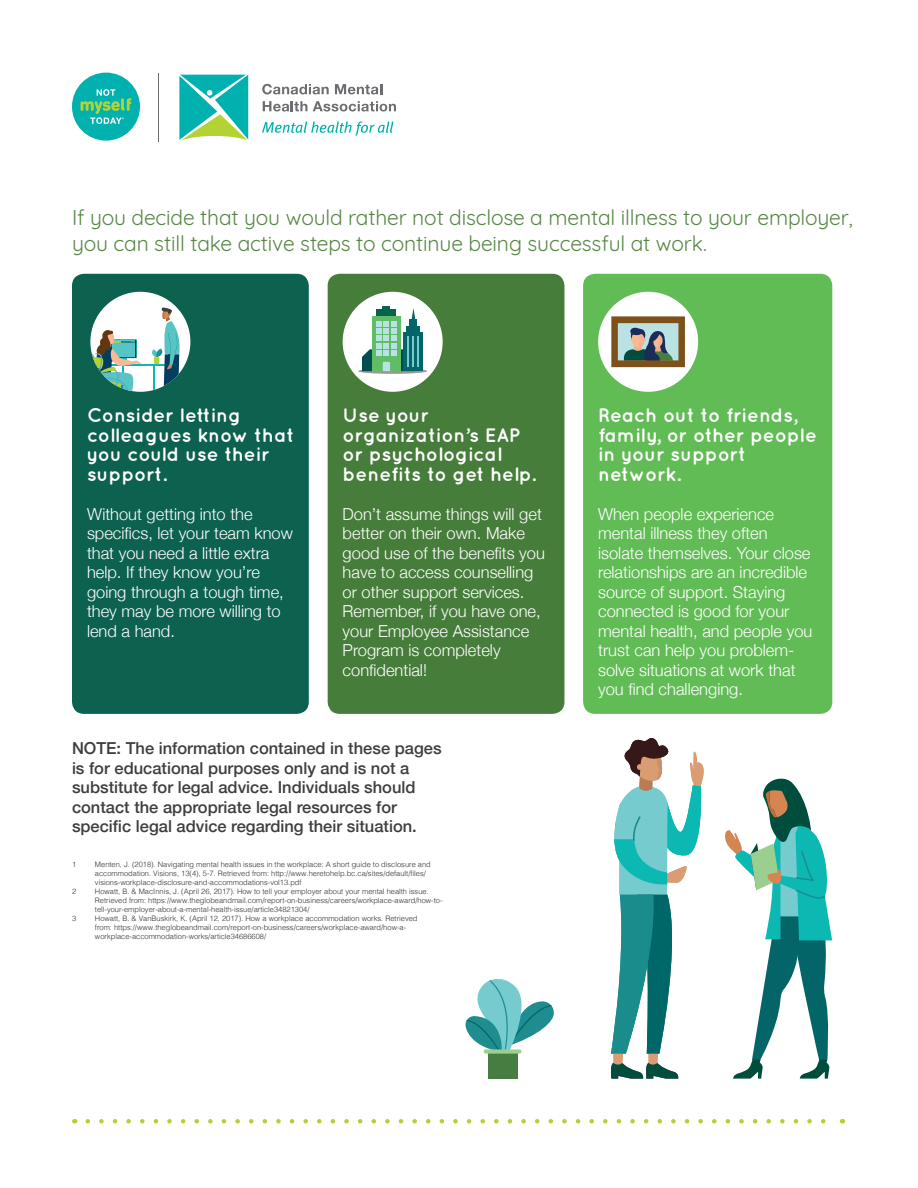
<style>
.page{position:relative;width:918px;height:1188px;background:#fff}
.page>*{position:absolute;margin:0;border:0;box-sizing:border-box;transform-origin:0 0}
.t1{font:21px/25.2px "Quicksand";letter-spacing:-.005em;color:#588645}
.t2{font:700 19.5px/19.5px "Quicksand";color:#fff}
.t3{font:300 16.5px/19.5px "Helvetica Neue";color:#fff}
.t4{font:500 16.5px/19.5px "Helvetica Neue";color:#3e3e3f}
.t5{font:300 7.5px "Helvetica";color:#303030}
</style>
<div class="page">
<svg style="left:179px;top:75px;width:69px;height:65px"></svg>
<svg style="left:262px;top:84px;width:67px;height:10px"></svg>
<svg style="left:335px;top:84px;width:47px;height:10px"></svg>
<svg style="left:263px;top:101px;width:44px;height:11px"></svg>
<svg style="left:313px;top:101px;width:83px;height:11px"></svg>
<svg style="left:262px;top:121px;width:131px;height:15px"></svg>
<hr style="left:158px;top:73px;width:1px;height:68px;background:#6c6d70">
<div style="left:72px;top:73px;width:68px;height:68px;background:#00b1b0;border-radius:50%"></div>
<svg style="left:81px;top:89px;width:50px;height:35px"></svg>
<svg style="left:88px;top:1119px;width:738px;height:5px"></svg>
<div style="left:72px;top:274px;width:237px;height:440px;background:#0c614f;border-radius:12px"></div>
<div style="left:328px;top:274px;width:236px;height:440px;background:#477d3a;border-radius:12px"></div>
<div style="left:583px;top:274px;width:249px;height:440px;background:#62bc55;border-radius:12px"></div>
<div style="left:343px;top:292px;width:100px;height:100px;background:#fff;border-radius:50%"></div>
<svg style="left:358px;top:368px;width:69px;height:6px"></svg>
<div style="left:383px;top:307px;width:7px;height:6px;background:#066350"></div>
<svg style="left:418px;top:333px;width:5px;height:38px"></svg>
<svg style="left:418px;top:326px;width:2px;height:15px"></svg>
<svg style="left:362px;top:308px;width:56px;height:63px"></svg>
<hr style="left:408px;top:337px;width:1px;height:30px;background:#75cbcd">
<hr style="left:413px;top:337px;width:1px;height:30px;background:#75cbcd">
<hr style="left:417px;top:337px;width:1px;height:30px;background:#75cbcd">
<div style="left:90px;top:292px;width:100px;height:100px;background:#fff;border-radius:50%"></div>
<svg style="left:90px;top:307px;width:92px;height:85px"></svg>
<div style="left:598px;top:292px;width:100px;height:100px;background:#fff;border-radius:50%"></div>
<svg style="left:611px;top:316px;width:74px;height:51px"></svg>
<svg style="left:611px;top:738px;width:93px;height:341px"></svg>
<svg style="left:725px;top:778px;width:107px;height:301px"></svg>
<svg style="left:465px;top:979px;width:89px;height:71px"></svg>
<div style="left:488px;top:1050px;width:29px;height:29px;background:#467e42"></div>
<div style="left:484px;top:1049px;width:38px;height:5px;background:#9bcf90;border-radius:2px"></div>
<p class="t1" style="left:72px;top:203px;width:782px">If you decide that you would rather not disclose a mental illness to your employer, you can still take active steps to continue being successful at work.</p>
<p class="t2" style="left:87px;top:405px;width:209px">Consider letting colleagues know that you could use their support.</p>
<p class="t3" style="left:87px;top:503px;width:207px">Without getting into the specifics, let your team know that you need a little extra help. If they know you’re going through a tough time, they may be more willing to lend a hand.</p>
<p class="t2" style="left:343px;top:405px;width:195px">Use your organization’s EAP or psychological benefits to get help.</p>
<p class="t3" style="left:343px;top:503px;width:204px">Don’t assume things will get better on their own. Make good use of the benefits you have to access counselling or other support services.<br>Remember, if you have one, your Employee Assistance<br>Program is completely confidential!</p>
<p class="t4" style="left:72px;top:737px;width:371px">NOTE: The information contained in these pages is for educational purposes only and is not a substitute for legal advice. Individuals should contact the appropriate legal resources for specific legal advice regarding their situation.</p>
<p class="t5" style="left:72px;top:858px;width:6px">1</p>
<p class="t5" style="left:95px;top:858px;width:337px">Menten, J. (2018). Navigating mental health issues in the workplace: A short guide to disclosure and</p>
<p class="t5" style="left:95px;top:867px;width:332px">accommodation. Visions, 13(4), 5-7. Retrieved from: http://www.heretohelp.bc.ca/sites/default/files/</p>
<p class="t5" style="left:95px;top:876px;width:208px">visions-workplace-disclosure-and-accommodations-vol13.pdf</p>
<p class="t5" style="left:72px;top:885px;width:6px">2</p>
<p class="t5" style="left:95px;top:885px;width:335px">Howatt, B. &amp; MacInnis, J. (April 26, 2017). How to tell your employer about your mental health issue.</p>
<p class="t5" style="left:95px;top:894px;width:349px">Retrieved from: https://www.theglobeandmail.com/report-on-business/careers/workplace-award/how-to-</p>
<p class="t5" style="left:95px;top:903px;width:216px">tell-your-employer-about-a-mental-health-issue/article34821304/</p>
<p class="t5" style="left:72px;top:912px;width:6px">3</p>
<p class="t5" style="left:95px;top:912px;width:324px">Howatt, B. &amp; VanBuskirk, K. (April 12, 2017). How a workplace accommodation works. Retrieved</p>
<p class="t5" style="left:95px;top:921px;width:313px">from: https://www.theglobeandmail.com/report-on-business/careers/workplace-award/how-a-</p>
<p class="t5" style="left:95px;top:930px;width:173px">workplace-accommodation-works/article34686608/</p>
<p class="t2" style="left:598px;top:405px;width:220px">Reach out to friends, family, or other people in your support network.</p>
<p class="t3" style="left:598px;top:503px;width:216px">When people experience mental illness they often isolate themselves. Your close relationships are an incredible source of support. Staying connected is good for your mental health, and people you trust can help you problem&shy;solve situations at work that you find challenging.</p>
</div>
